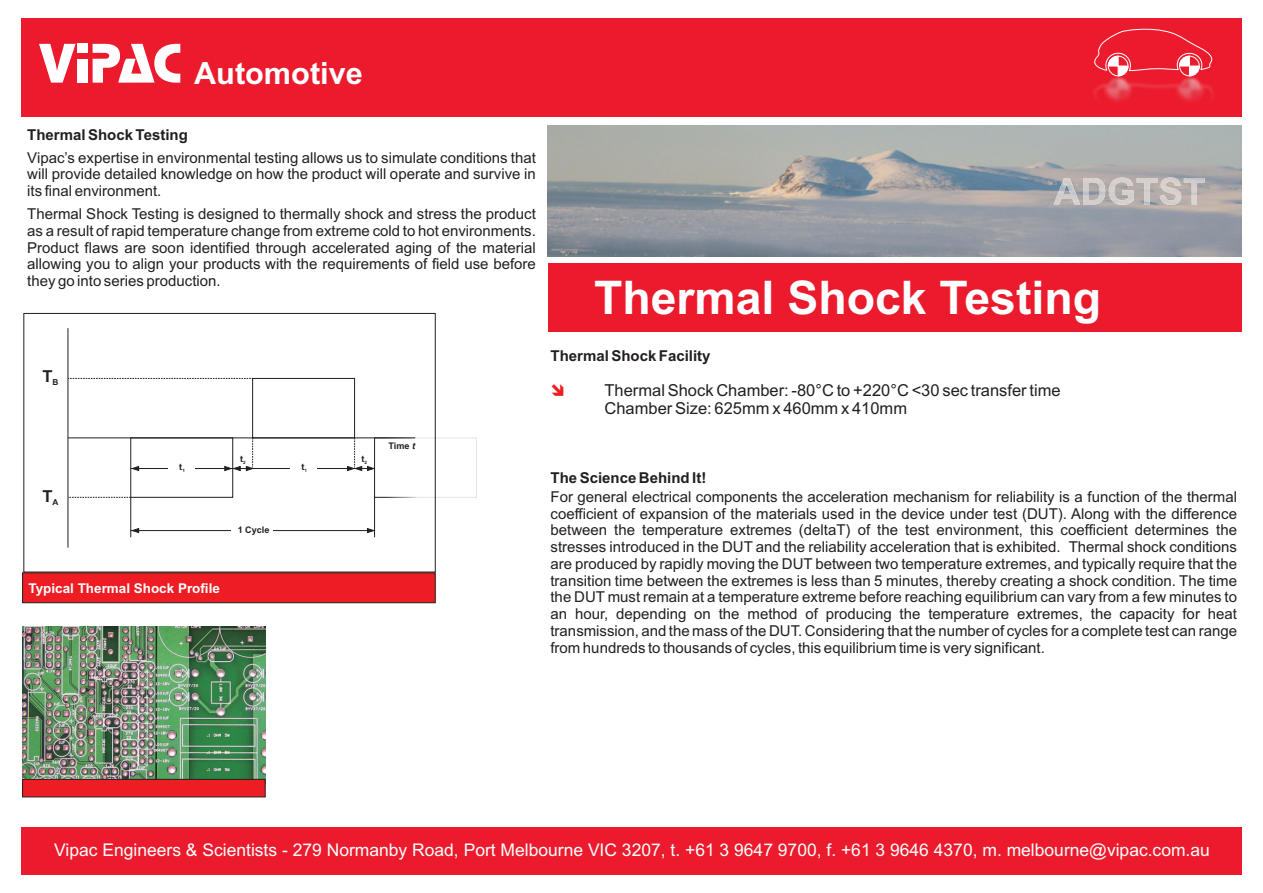
<style>
.page{position:relative;width:1263px;height:893px;background:#fff}
.page>*{position:absolute;margin:0;border:0;box-sizing:border-box;transform-origin:0 0}
.t1{font:700 46.35px "Arial";color:#fff}
.t2{font:700 30.75px "Arial";color:#fff}
.t3{font:17.4px "Arial";color:#fff}
.t4{font:16.5px/18.5px "Arial";color:#231f20}
.t5{font:700 16.5px "Arial";color:#231f20}
.t6{font:15px/16.8px "Arial";color:#231f20;text-align:justify}
.t7{font:700 15px "Arial";color:#231f20}
.t8{font:700 13.5px "Arial";color:#fff}
.t9{font:700 9.15px "Arial";color:#231f20}
.s1{font-style:italic}
</style>
<div class="page">
<img style="left:548px;top:126px;width:693px;height:130px">
<div style="left:21px;top:18px;width:1220px;height:99px;background:#eb1b2d"></div>
<svg style="left:39px;top:44px;width:37px;height:39px"></svg>
<svg style="left:93px;top:44px;width:87px;height:39px"></svg>
<div style="left:77px;top:59px;width:11px;height:24px;background:#fff"></div>
<div style="left:77px;top:44px;width:11px;height:9px;background:#fff"></div>
<img style="left:1092px;top:77px;width:124px;height:53px">
<svg style="left:1094px;top:28px;width:119px;height:49px"></svg>
<div style="left:548px;top:263px;width:693px;height:69px;background:#eb1b2d"></div>
<div style="left:21px;top:827px;width:1220px;height:48px;background:#eb1b2d"></div>
<img style="left:23px;top:627px;width:243px;height:152px">
<svg style="left:22px;top:779px;width:244px;height:19px;background:#d82429"></svg>
<svg style="left:22px;top:572px;width:414px;height:31px;background:#e01e24"></svg>
<hr style="left:68px;top:328px;width:1px;height:220px;background:#231f20">
<hr style="left:68px;top:438px;width:347px;height:1px;background:#231f20">
<div style="left:252px;top:378px;width:103px;height:60px;border:1px solid #231f20"></div>
<svg style="left:69px;top:378px;width:184px;height:1px"></svg>
<svg style="left:68px;top:497px;width:62px;height:1px"></svg>
<hr style="left:130px;top:497px;width:1px;height:40px;background:#231f20">
<hr style="left:374px;top:497px;width:1px;height:40px;background:#231f20">
<hr style="left:131px;top:530px;width:244px;height:1px;background:#231f20">
<svg style="left:130px;top:527px;width:10px;height:7px"></svg>
<div style="left:231px;top:522px;width:41px;height:15px;background:#fff"></div>
<svg style="left:366px;top:527px;width:10px;height:7px"></svg>
<hr style="left:131px;top:468px;width:244px;height:1px;background:#231f20">
<svg style="left:130px;top:465px;width:10px;height:7px"></svg>
<svg style="left:224px;top:438px;width:31px;height:34px"></svg>
<svg style="left:346px;top:438px;width:30px;height:34px"></svg>
<div style="left:168px;top:463px;width:27px;height:10px;background:#fff"></div>
<div style="left:290px;top:463px;width:27px;height:10px;background:#fff"></div>
<div style="left:23px;top:313px;width:413px;height:259px;border:1px solid #231f20"></div>
<img style="left:1054px;top:178px;width:151px;height:27px">
<h2 class="t2" style="left:194px;top:62px;width:170px">Automotive</h2>
<p class="t7" style="left:27px;top:129px;width:162px">Thermal Shock Testing</p>
<p class="t6" style="left:27px;top:150px;width:510px">Vipac’s expertise in environmental testing allows us to simulate conditions that will provide detailed knowledge on how the product will operate and survive in its final environment.</p>
<p class="t6" style="left:27px;top:207px;width:510px">Thermal Shock Testing is designed to thermally shock and stress the product as a result of rapid temperature change from extreme cold to hot environments.<br>Product flaws are soon identified through accelerated aging of the material allowing you to align your products with the requirements of field use before they go into series production.</p>
<p class="t5" style="left:42px;top:370px;width:18px">T<sub>B</sub></p>
<p class="t5" style="left:42px;top:490px;width:18px">T<sub>A</sub></p>
<p class="t9" style="left:240px;top:455px;width:7px">t<sub>2</sub></p>
<p class="t9" style="left:362px;top:455px;width:7px">t<sub>2</sub></p>
<p class="t9" style="left:179px;top:463px;width:7px">t<sub>1</sub></p>
<p class="t9" style="left:302px;top:463px;width:7px">t<sub>1</sub></p>
<p class="t9" style="left:238px;top:526px;width:33px">1 Cycle</p>
<p class="t8" style="left:29px;top:583px;width:193px">Typical Thermal Shock Profile</p>
<p class="t9" style="left:389px;top:443px;width:28px">Time <span class="s1">t</span></p>
<h1 class="t1" style="left:594px;top:280px;width:508px">Thermal Shock Testing</h1>
<p class="t7" style="left:550px;top:350px;width:162px">Thermal Shock Facility</p>
<p class="t4" style="left:604px;top:382px;width:458px">Thermal Shock Chamber: -80°C to +220°C &lt;30 sec transfer time<br>Chamber Size: 625mm x 460mm x 410mm</p>
<p class="t7" style="left:550px;top:472px;width:157px">The Science Behind It!</p>
<p class="t6" style="left:550px;top:490px;width:688px">For general electrical components the acceleration mechanism for reliability is a function of the thermal coefficient of expansion of the materials used in the device under test (DUT). Along with the difference between the temperature extremes (deltaT) of the test environment, this coefficient determines the stresses introduced in the DUT and the reliability acceleration that is exhibited. Thermal shock conditions are produced by rapidly moving the DUT between two temperature extremes, and typically require that the transition time between the extremes is less than 5 minutes, thereby creating a shock condition. The time the DUT must remain at a temperature extreme before reaching equilibrium can vary from a few minutes to an hour, depending on the method of producing the temperature extremes, the capacity for heat transmission, and the mass of the DUT. Considering that the number of cycles for a complete test can range from hundreds to thousands of cycles, this equilibrium time is very significant.</p>
<p class="t3" style="left:54px;top:843px;width:1157px">Vipac Engineers &amp; Scientists - 279 Normanby Road, Port Melbourne VIC 3207, t. +61 3 9647 9700, f. +61 3 9646 4370, m. melbourne@vipac.com.au</p>
</div>
